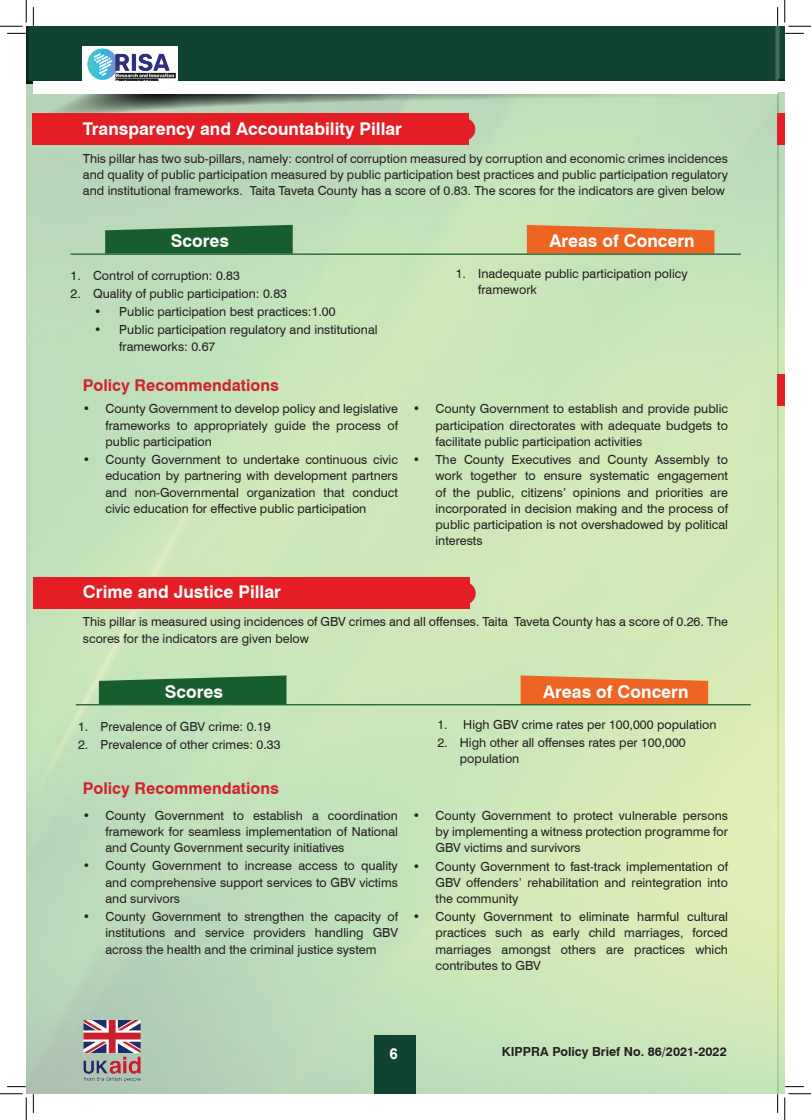
<style>
.page{position:relative;width:811px;height:1120px;background:#fff}
.page>*{position:absolute;margin:0;border:0;box-sizing:border-box;transform-origin:0 0}
.t1{font:700 17.5px "Swiss 721 BT";color:#fff}
.t2{font:700 16.25px "Swiss 721 BT";color:#d1232a}
.t3{font:700 15px "Arial";color:#fff}
.t4{font:12.5px/16.2px "Swiss 721 BT";color:#231f20;text-align:justify}
.t5{font:700 12.5px "Swiss 721 BT";color:#231f20}
</style>
<div class="page">
<img style="left:26px;top:129px;width:759px;height:964px">
<svg style="left:778px;top:92px;width:7px;height:21px"></svg>
<div style="left:777px;top:26px;width:8px;height:58px;background:#231f20;opacity:.75"></div>
<svg style="left:26px;top:85px;width:752px;height:44px;background:#a9c5a8"></svg>
<div style="left:26px;top:26px;width:752px;height:59px;background:#104331"></div>
<div style="left:33px;top:83px;width:744px;height:11px;background:#fff"></div>
<div style="left:374px;top:1034px;width:41px;height:59px;background:#104331"></div>
<img style="left:83px;top:1019px;width:58px;height:66px">
<div style="left:83px;top:46px;width:95px;height:41px;background:#fff"></div>
<img style="left:87px;top:48px;width:89px;height:33px">
<div style="left:777px;top:82px;width:8px;height:10px;background:#fff"></div>
<div style="left:33px;top:82px;width:744px;height:10px;background:#fff"></div>
<div style="left:33px;top:577px;width:436px;height:31px;background:#e31f25"></div>
<div style="left:454px;top:582px;width:22px;height:22px;background:#e31f25;border-radius:50%"></div>
<div style="left:33px;top:113px;width:436px;height:31px;background:#e31f25"></div>
<div style="left:453px;top:118px;width:22px;height:22px;background:#e31f25;border-radius:50%"></div>
<div style="left:777px;top:374px;width:8px;height:31px;background:#e31f25"></div>
<div style="left:777px;top:113px;width:8px;height:31px;background:#e31f25"></div>
<svg style="left:105px;top:225px;width:188px;height:28px;background:#27683b"></svg>
<svg style="left:527px;top:225px;width:187px;height:28px;background:#e96f30"></svg>
<hr style="left:71px;top:253px;width:670px;height:2px;background:#195a2d">
<svg style="left:99px;top:675px;width:187px;height:29px;background:#2b6b3d"></svg>
<svg style="left:520px;top:675px;width:188px;height:29px;background:#ea7232"></svg>
<hr style="left:76px;top:704px;width:675px;height:1px;background:#195a2d">
<svg style="left:7px;top:33px;width:19px;height:1px"></svg>
<svg style="left:785px;top:33px;width:19px;height:1px"></svg>
<svg style="left:33px;top:7px;width:1px;height:19px"></svg>
<svg style="left:33px;top:1093px;width:1px;height:19px"></svg>
<svg style="left:777px;top:7px;width:1px;height:19px"></svg>
<svg style="left:777px;top:1093px;width:1px;height:19px"></svg>
<svg style="left:0;top:0;width:27px;height:27px"></svg>
<svg style="left:0;top:1093px;width:27px;height:26px"></svg>
<svg style="left:784px;top:0;width:27px;height:27px"></svg>
<svg style="left:784px;top:1093px;width:27px;height:26px"></svg>
<h1 class="t1" style="left:83px;top:118px;width:320px">Transparency and Accountability Pillar</h1>
<p class="t4" style="left:83px;top:150px;width:646px">This pillar has two sub-pillars, namely: control of corruption measured by corruption and economic crimes incidences and quality of public participation measured by public participation best practices and public participation regulatory and institutional frameworks. Taita Taveta County has a score of 0.83. The scores for the indicators are given below</p>
<h1 class="t1" style="left:171px;top:230px;width:60px">Scores</h1>
<h1 class="t1" style="left:549px;top:230px;width:147px">Areas of Concern</h1>
<p class="t4" style="left:478px;top:265px;width:211px;text-indent:-22px">1. Inadequate public participation policy framework</p>
<p class="t4" style="left:71px;top:267px;width:171px">1. Control of corruption: 0.83</p>
<p class="t4" style="left:71px;top:285px;width:218px">2. Quality of public participation: 0.83</p>
<p class="t4" style="left:94px;top:303px;width:243px">• Public participation best practices:1.00</p>
<p class="t4" style="left:119px;top:321px;width:260px;text-indent:-25px">• Public participation regulatory and institutional frameworks: 0.67</p>
<h2 class="t2" style="left:83px;top:375px;width:197px">Policy Recommendations</h2>
<p class="t4" style="left:105px;top:400px;width:294px;text-indent:-22px">• County Government to develop policy and legislative frameworks to appropriately guide the process of public participation</p>
<p class="t4" style="left:105px;top:451px;width:294px;text-indent:-22px">• County Government to undertake continuous civic education by partnering with development partners and non-Governmental organization that conduct civic education for effective public participation</p>
<p class="t4" style="left:435px;top:400px;width:294px;text-indent:-22px">• County Government to establish and provide public participation directorates with adequate budgets to facilitate public participation activities</p>
<p class="t4" style="left:435px;top:451px;width:294px;text-indent:-22px">• The County Executives and County Assembly to work together to ensure systematic engagement of the public, citizens’ opinions and priorities are incorporated in decision making and the process of public participation is not overshadowed by political interests</p>
<h1 class="t1" style="left:83px;top:581px;width:200px">Crime and Justice Pillar</h1>
<p class="t4" style="left:83px;top:613px;width:646px">This pillar is measured using incidences of GBV crimes and all offenses. Taita Taveta County has a score of 0.26. The scores for the indicators are given below</p>
<h1 class="t1" style="left:165px;top:680px;width:60px">Scores</h1>
<h1 class="t1" style="left:543px;top:680px;width:147px">Areas of Concern</h1>
<p class="t4" style="left:437px;top:715px;width:281px">1. High GBV crime rates per 100,000 population</p>
<p class="t4" style="left:460px;top:733px;width:227px;text-indent:-22px">2. High other all offenses rates per 100,000 population</p>
<p class="t4" style="left:78px;top:717px;width:194px">1. Prevalence of GBV crime: 0.19</p>
<p class="t4" style="left:78px;top:735px;width:204px">2. Prevalence of other crimes: 0.33</p>
<h2 class="t2" style="left:83px;top:777px;width:197px">Policy Recommendations</h2>
<p class="t4" style="left:105px;top:806px;width:294px;text-indent:-22px">• County Government to establish a coordination framework for seamless implementation of National and County Government security initiatives</p>
<p class="t4" style="left:105px;top:857px;width:294px;text-indent:-22px">• County Government to increase access to quality and comprehensive support services to GBV victims and survivors</p>
<p class="t4" style="left:105px;top:907px;width:294px;text-indent:-22px">• County Government to strengthen the capacity of institutions and service providers handling GBV across the health and the criminal justice system</p>
<p class="t4" style="left:435px;top:806px;width:294px;text-indent:-22px">• County Government to protect vulnerable persons by implementing a witness protection programme for GBV victims and survivors</p>
<p class="t4" style="left:435px;top:857px;width:294px;text-indent:-22px">• County Government to fast-track implementation of GBV offenders’ rehabilitation and reintegration into the community</p>
<p class="t4" style="left:435px;top:907px;width:294px;text-indent:-22px">• County Government to eliminate harmful cultural practices such as early child marriages, forced marriages amongst others are practices which contributes to GBV</p>
<p class="t3" style="left:389px;top:1043px;width:10px">6</p>
<p class="t5" style="left:502px;top:1043px;width:226px">KIPPRA Policy Brief No. 86/2021-2022</p>
</div>
